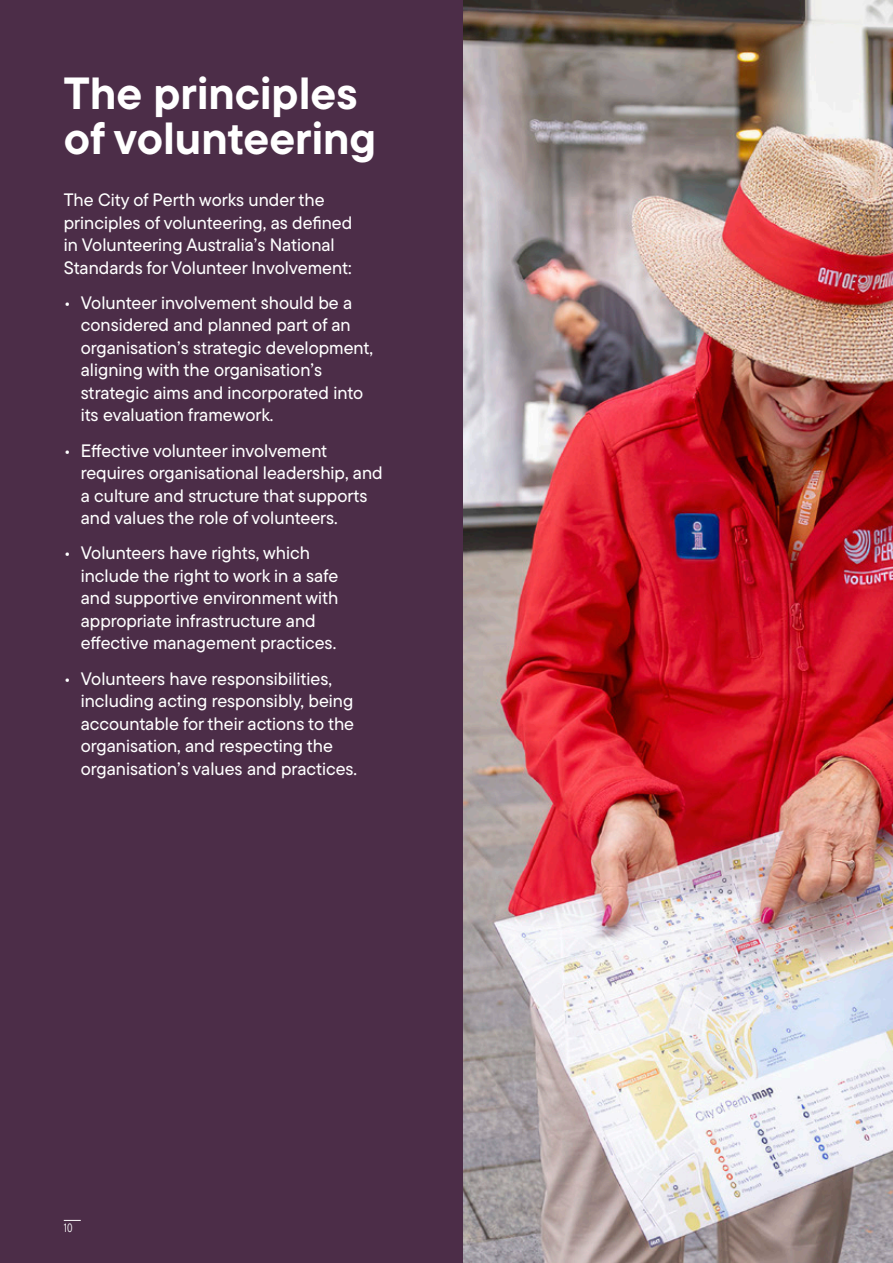
<style>
.page{position:relative;width:893px;height:1263px;background:#fff}
.page>*{position:absolute;margin:0;border:0;box-sizing:border-box;transform-origin:0 0}
.Heading_1{font:700 45px/45px "TT Commons Pro";color:#fff}
.Body{font:500 18px/22.5px "TT Commons Pro";color:#fff}
.t1{font:12px "TT Commons Pro Cond";color:#fff}
</style>
<div class="page">
<img style="left:463px;top:0;width:430px;height:1263px">
<div style="left:0;top:0;width:463px;height:1263px;background:#4c2d48"></div>
<svg style="left:64px;top:1220px;width:17px;height:1px"></svg>
<p class="Heading_1" style="left:64px;top:70px;width:314px">The principles of volunteering</p>
<p class="Body" style="left:64px;top:188px;width:290px">The City of Perth works under the principles of volunteering, as defined in Volunteering Australia’s National Standards for Volunteer Involvement:</p>
<p class="Body" style="left:81px;top:291px;width:294px;text-indent:-17px">• Volunteer involvement should be a considered and planned part of an organisation’s strategic development, aligning with the organisation’s strategic aims and incorporated into its evaluation framework.</p>
<p class="Body" style="left:81px;top:439px;width:303px;text-indent:-17px">• Effective volunteer involvement requires organisational leadership, and a culture and structure that supports and values the role of volunteers.</p>
<p class="Body" style="left:81px;top:542px;width:259px;text-indent:-17px">• Volunteers have rights, which include the right to work in a safe and supportive environment with appropriate infrastructure and effective management practices.</p>
<p class="Body" style="left:81px;top:667px;width:278px;text-indent:-17px">• Volunteers have responsibilities, including acting responsibly, being accountable for their actions to the organisation, and respecting the organisation’s values and practices.</p>
<p class="t1" style="left:64px;top:1219px;width:10px">10</p>
</div>
